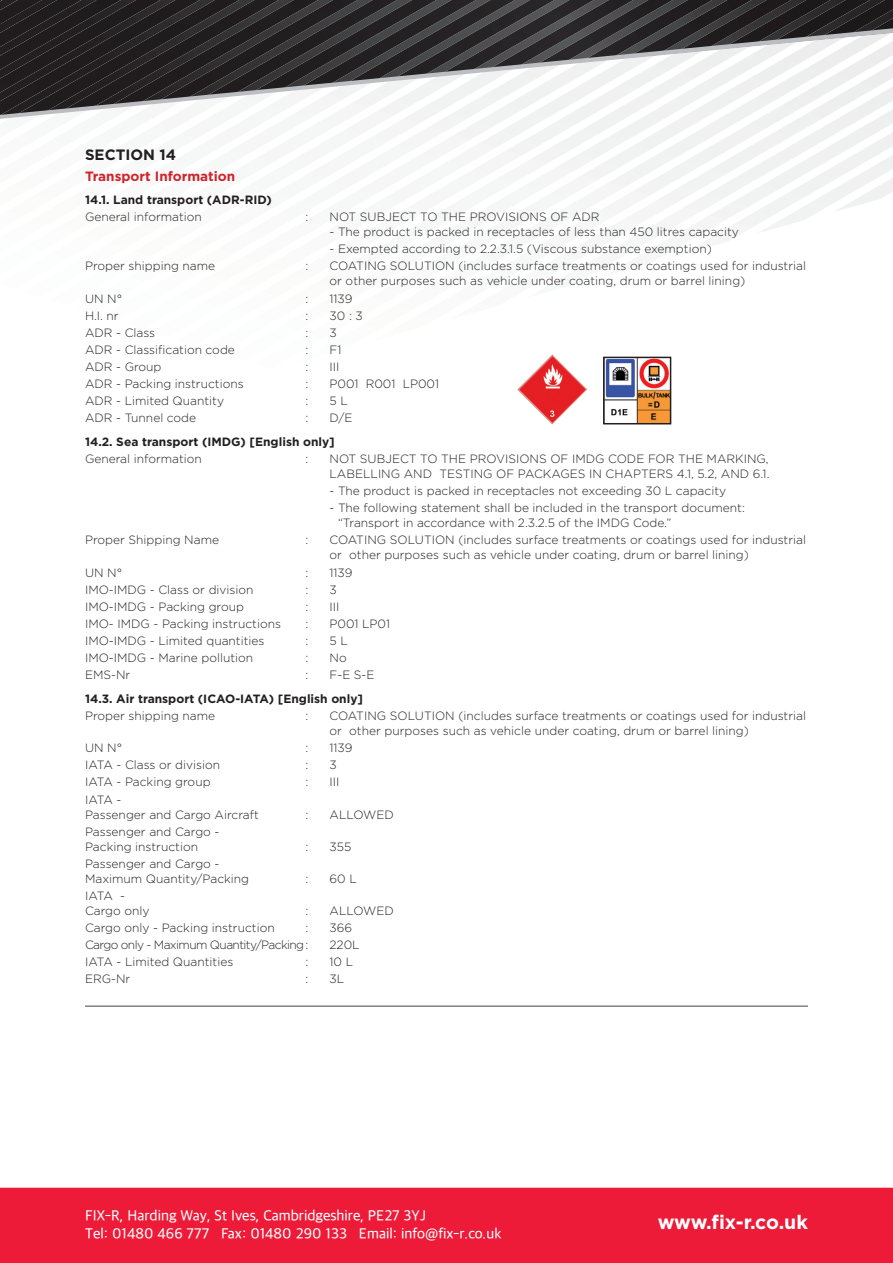
<style>
.page{position:relative;width:893px;height:1263px;background:#fff}
.page>*{position:absolute;margin:0;border:0;box-sizing:border-box;transform-origin:0 0}
.t1{font:700 19.5px "Gotham";letter-spacing:-.005em;color:#fff}
.t2{font:500 15px/18px "Apple SD Gothic Neo";color:#fff}
.t3{font:700 15px "Gotham";color:#231f20}
.t4{font:700 13.5px "Gotham";color:#d1232a}
.t5{font:300 12px/15px "Gotham";color:#231f20}
.t6{font:700 12px "Gotham";color:#231f20}
.t7{font:300 12px "Gotham";letter-spacing:-.05em;color:#231f20}
</style>
<div class="page">
<img style="left:734px;top:0;width:35px;height:27px">
<img style="left:695px;top:0;width:39px;height:27px">
<img style="left:769px;top:0;width:47px;height:27px">
<img style="left:655px;top:0;width:40px;height:27px">
<img style="left:816px;top:0;width:77px;height:27px">
<img style="left:616px;top:0;width:39px;height:27px">
<img style="left:863px;top:10px;width:30px;height:17px">
<img style="left:576px;top:0;width:40px;height:27px">
<img style="left:537px;top:0;width:39px;height:27px">
<img style="left:498px;top:0;width:39px;height:27px">
<img style="left:458px;top:0;width:40px;height:27px">
<img style="left:419px;top:0;width:39px;height:27px">
<img style="left:380px;top:0;width:39px;height:27px">
<svg style="left:612px;top:212px;width:205px;height:22px"></svg>
<img style="left:340px;top:0;width:40px;height:27px">
<svg style="left:322px;top:120px;width:571px;height:92px"></svg>
<img style="left:301px;top:0;width:39px;height:27px">
<img style="left:261px;top:0;width:40px;height:27px">
<img style="left:222px;top:0;width:39px;height:27px">
<img style="left:182px;top:0;width:40px;height:27px">
<img style="left:143px;top:0;width:39px;height:27px">
<img style="left:104px;top:0;width:39px;height:27px">
<img style="left:64px;top:0;width:40px;height:27px">
<img style="left:0;top:0;width:64px;height:27px">
<img style="left:0;top:0;width:25px;height:9px">
<svg style="left:0;top:27px;width:893px;height:93px"></svg>
<div style="left:0;top:1187px;width:893px;height:76px;background:#ed1a38"></div>
<hr style="left:85px;top:1005px;width:723px;height:2px;background:#808285">
<img style="left:517px;top:354px;width:70px;height:70px">
<img style="left:606px;top:360px;width:62px;height:61px">
<div style="left:603px;top:357px;width:68px;height:67px;border:2px solid #231f20"></div>
<p class="t3" style="left:85px;top:146px;width:93px">SECTION 14</p>
<p class="t4" style="left:85px;top:168px;width:152px">Transport Information</p>
<p class="t6" style="left:85px;top:193px;width:188px">14.1. Land transport (ADR-RID)</p>
<p class="t5" style="left:85px;top:209px;width:118px">General information</p>
<p class="t5" style="left:306px;top:209px;width:4px">:</p>
<p class="t5" style="left:330px;top:209px;width:272px">NOT SUBJECT TO THE PROVISIONS OF ADR</p>
<p class="t5" style="left:330px;top:224px;width:411px">- The product is packed in receptacles of less than 450 litres capacity</p>
<p class="t5" style="left:330px;top:241px;width:384px">- Exempted according to 2.2.3.1.5 (Viscous substance exemption)</p>
<p class="t5" style="left:85px;top:258px;width:132px">Proper shipping name</p>
<p class="t5" style="left:306px;top:258px;width:4px">:</p>
<p class="t5" style="left:330px;top:258px;width:478px">COATING SOLUTION (includes surface treatments or coatings used for industrial or other purposes such as vehicle under coating, drum or barrel lining)</p>
<p class="t5" style="left:85px;top:291px;width:39px">UN N°</p>
<p class="t5" style="left:306px;top:291px;width:4px">:</p>
<p class="t5" style="left:330px;top:291px;width:25px">1139</p>
<p class="t5" style="left:85px;top:308px;width:35px">H.I. nr</p>
<p class="t5" style="left:306px;top:308px;width:4px">:</p>
<p class="t5" style="left:330px;top:308px;width:35px">30 : 3</p>
<p class="t5" style="left:85px;top:325px;width:72px">ADR - Class</p>
<p class="t5" style="left:306px;top:325px;width:4px">:</p>
<p class="t5" style="left:330px;top:325px;width:9px">3</p>
<p class="t5" style="left:85px;top:342px;width:151px">ADR - Classification code</p>
<p class="t5" style="left:306px;top:342px;width:4px">:</p>
<p class="t5" style="left:330px;top:342px;width:13px">F1</p>
<p class="t5" style="left:85px;top:359px;width:78px">ADR - Group</p>
<p class="t5" style="left:306px;top:359px;width:4px">:</p>
<p class="t5" style="left:330px;top:359px;width:11px">III</p>
<p class="t5" style="left:85px;top:376px;width:160px">ADR - Packing instructions</p>
<p class="t5" style="left:306px;top:376px;width:4px">:</p>
<p class="t5" style="left:330px;top:376px;width:111px">P001 R001 LP001</p>
<p class="t5" style="left:85px;top:393px;width:141px">ADR - Limited Quantity</p>
<p class="t5" style="left:306px;top:393px;width:4px">:</p>
<p class="t5" style="left:330px;top:393px;width:20px">5 L</p>
<p class="t5" style="left:85px;top:411px;width:113px">ADR - Tunnel code</p>
<p class="t5" style="left:306px;top:411px;width:4px">:</p>
<p class="t5" style="left:330px;top:411px;width:24px">D/E</p>
<p class="t6" style="left:85px;top:435px;width:251px">14.2. Sea transport (IMDG) [English only]</p>
<p class="t5" style="left:85px;top:451px;width:118px">General information</p>
<p class="t5" style="left:306px;top:451px;width:4px">:</p>
<p class="t5" style="left:330px;top:451px;width:441px">NOT SUBJECT TO THE PROVISIONS OF IMDG CODE FOR THE MARKING,<br>LABELLING AND TESTING OF PACKAGES IN CHAPTERS 4.1, 5.2, AND 6.1.</p>
<p class="t5" style="left:330px;top:483px;width:398px">- The product is packed in receptacles not exceeding 30 L capacity</p>
<p class="t5" style="left:338px;top:500px;width:408px;text-indent:-8px">- The following statement shall be included in the transport document: “Transport in accordance with 2.3.2.5 of the IMDG Code.”</p>
<p class="t5" style="left:85px;top:533px;width:136px">Proper Shipping Name</p>
<p class="t5" style="left:306px;top:533px;width:4px">:</p>
<p class="t5" style="left:330px;top:533px;width:478px">COATING SOLUTION (includes surface treatments or coatings used for industrial or other purposes such as vehicle under coating, drum or barrel lining)</p>
<p class="t5" style="left:85px;top:565px;width:39px">UN N°</p>
<p class="t5" style="left:306px;top:565px;width:4px">:</p>
<p class="t5" style="left:330px;top:565px;width:25px">1139</p>
<p class="t5" style="left:85px;top:582px;width:170px">IMO-IMDG - Class or division</p>
<p class="t5" style="left:306px;top:582px;width:4px">:</p>
<p class="t5" style="left:330px;top:582px;width:9px">3</p>
<p class="t5" style="left:85px;top:599px;width:160px">IMO-IMDG - Packing group</p>
<p class="t5" style="left:306px;top:599px;width:4px">:</p>
<p class="t5" style="left:330px;top:599px;width:11px">III</p>
<p class="t5" style="left:85px;top:616px;width:197px">IMO- IMDG - Packing instructions</p>
<p class="t5" style="left:306px;top:616px;width:4px">:</p>
<p class="t5" style="left:330px;top:616px;width:62px">P001 LP01</p>
<p class="t5" style="left:85px;top:633px;width:181px">IMO-IMDG - Limited quantities</p>
<p class="t5" style="left:306px;top:633px;width:4px">:</p>
<p class="t5" style="left:330px;top:633px;width:20px">5 L</p>
<p class="t5" style="left:85px;top:650px;width:170px">IMO-IMDG - Marine pollution</p>
<p class="t5" style="left:306px;top:650px;width:4px">:</p>
<p class="t5" style="left:330px;top:650px;width:19px">No</p>
<p class="t5" style="left:85px;top:667px;width:47px">EMS-Nr</p>
<p class="t5" style="left:306px;top:667px;width:4px">:</p>
<p class="t5" style="left:330px;top:667px;width:47px">F-E S-E</p>
<p class="t6" style="left:85px;top:692px;width:279px">14.3. Air transport (ICAO-IATA) [English only]</p>
<p class="t5" style="left:85px;top:708px;width:132px">Proper shipping name</p>
<p class="t5" style="left:306px;top:708px;width:4px">:</p>
<p class="t5" style="left:330px;top:708px;width:478px">COATING SOLUTION (includes surface treatments or coatings used for industrial or other purposes such as vehicle under coating, drum or barrel lining)</p>
<p class="t5" style="left:85px;top:740px;width:39px">UN N°</p>
<p class="t5" style="left:306px;top:740px;width:4px">:</p>
<p class="t5" style="left:330px;top:740px;width:25px">1139</p>
<p class="t5" style="left:85px;top:757px;width:137px">IATA - Class or division</p>
<p class="t5" style="left:306px;top:757px;width:4px">:</p>
<p class="t5" style="left:330px;top:757px;width:9px">3</p>
<p class="t5" style="left:85px;top:774px;width:127px">IATA - Packing group</p>
<p class="t5" style="left:306px;top:774px;width:4px">:</p>
<p class="t5" style="left:330px;top:774px;width:11px">III</p>
<p class="t5" style="left:85px;top:792px;width:175px">IATA -<br>Passenger and Cargo Aircraft</p>
<p class="t5" style="left:306px;top:807px;width:4px">:</p>
<p class="t5" style="left:330px;top:807px;width:66px">ALLOWED</p>
<p class="t5" style="left:85px;top:824px;width:136px">Passenger and Cargo -<br>Packing instruction</p>
<p class="t5" style="left:85px;top:856px;width:166px">Passenger and Cargo -<br>Maximum Quantity/Packing</p>
<p class="t5" style="left:85px;top:888px;width:66px">IATA -<br>Cargo only</p>
<p class="t5" style="left:306px;top:839px;width:4px">:</p>
<p class="t5" style="left:330px;top:839px;width:23px">355</p>
<p class="t5" style="left:306px;top:871px;width:4px">:</p>
<p class="t5" style="left:330px;top:871px;width:29px">60 L</p>
<p class="t5" style="left:306px;top:903px;width:4px">:</p>
<p class="t5" style="left:330px;top:903px;width:66px">ALLOWED</p>
<p class="t5" style="left:85px;top:920px;width:191px">Cargo only - Packing instruction</p>
<p class="t5" style="left:306px;top:920px;width:4px">:</p>
<p class="t5" style="left:330px;top:920px;width:24px">366</p>
<p class="t7" style="left:85px;top:938px;width:225px">Cargo only - Maximum Quantity/Packing :</p>
<p class="t5" style="left:330px;top:937px;width:32px">220L</p>
<p class="t5" style="left:85px;top:954px;width:150px">IATA - Limited Quantities</p>
<p class="t5" style="left:306px;top:954px;width:4px">:</p>
<p class="t5" style="left:330px;top:954px;width:25px">10 L</p>
<p class="t5" style="left:85px;top:971px;width:47px">ERG-Nr</p>
<p class="t5" style="left:306px;top:971px;width:4px">:</p>
<p class="t5" style="left:330px;top:971px;width:16px">3L</p>
<p class="t2" style="left:85px;top:1208px;width:418px">FIX-R, Harding Way, St Ives, Cambridgeshire, PE27 3YJ<br>Tel: 01480 466 777 Fax: 01480 290 133 Email: info@fix-r.co.uk</p>
<h1 class="t1" style="left:658px;top:1211px;width:152px">www.fix-r.co.uk</h1>
</div>
